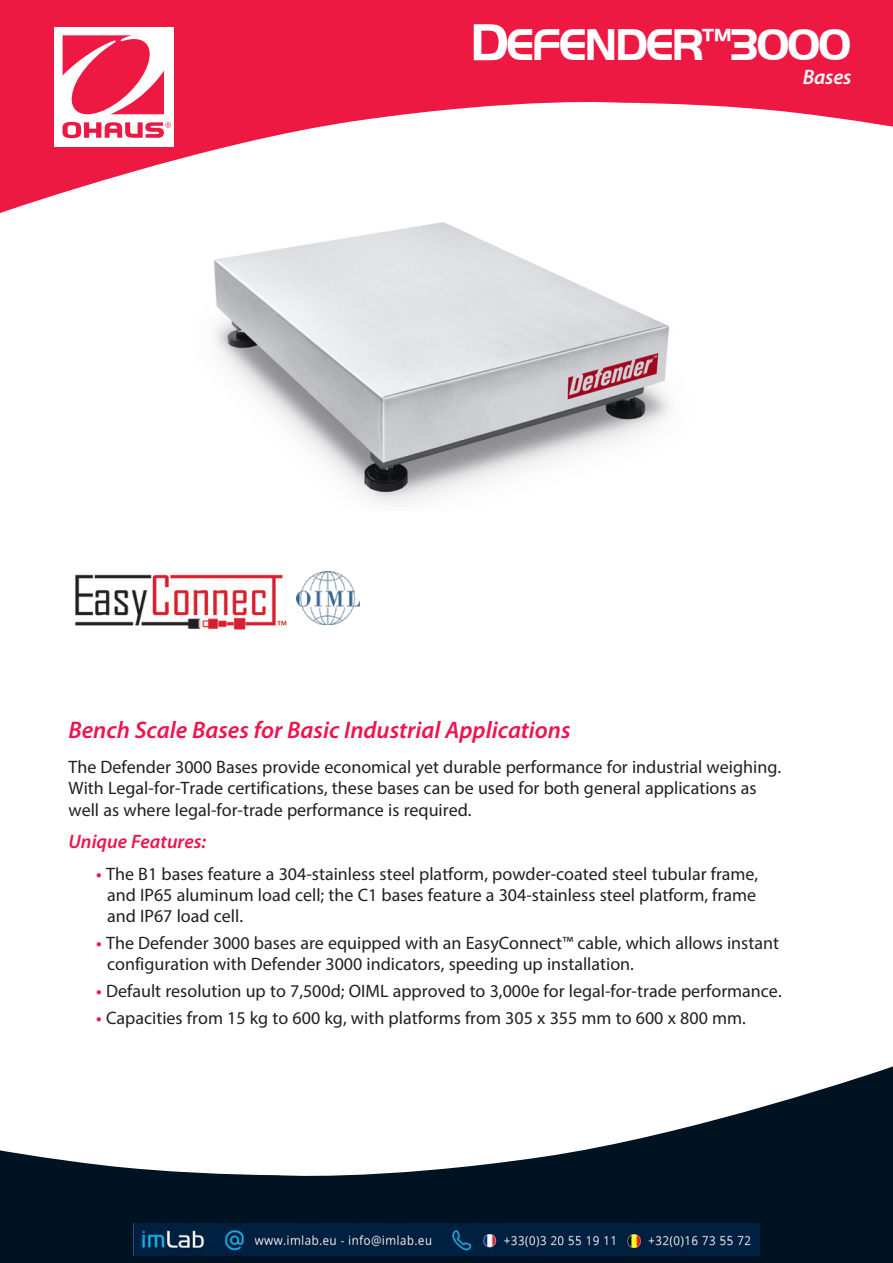
<style>
.page{position:relative;width:893px;height:1263px;background:#fff}
.page>*{position:absolute;margin:0;border:0;box-sizing:border-box;transform-origin:0 0}
.Cover_Product_Name{font:700 45.9px "Handel Got D";letter-spacing:-.05em;color:#fff}
.Cover_Headline_Text{font:italic 600 24px "Myriad Pro";color:#ed154e}
.Cover_Product_Sub_Ti{font:italic 600 21px "Myriad Pro";letter-spacing:-.01em;color:#fff}
.Cover_Standard_Featu{font:italic 600 19.5px "Myriad Pro";color:#ed154e}
.Cover_Bullet_Point_T{font:18px/21px "Myriad Pro";color:#231f20}
.Cover_Copy_Text{font:18px/21.6px "Myriad Pro";color:#231f20}
.s1{font-size:54px}
.s2{font-weight:600;color:#ed1943}
</style>
<div class="page">
<svg style="left:0;top:0;width:893px;height:213px;fill:#ed1943"></svg>
<div style="left:54px;top:27px;width:120px;height:119px;background:#fff"></div>
<svg style="left:62px;top:35px;width:109px;height:103px"></svg>
<svg style="left:0;top:1066px;width:893px;height:197px;fill:#001322"></svg>
<img style="left:74px;top:574px;width:213px;height:56px">
<img style="left:297px;top:572px;width:62px;height:53px">
<img style="left:110px;top:208px;width:648px;height:295px">
<img style="left:134px;top:1224px;width:625px;height:31px">
<p class="Cover_Product_Name" style="left:470px;top:19px;width:383px"><span class="s1">D</span>EFENDER<sup>™</sup>3000</p>
<p class="Cover_Product_Sub_Ti" style="left:803px;top:66px;width:50px">Bases</p>
<p class="Cover_Headline_Text" style="left:68px;top:717px;width:504px">Bench Scale Bases for Basic Industrial Applications</p>
<p class="Cover_Copy_Text" style="left:68px;top:755px;width:714px">The Defender 3000 Bases provide economical yet durable performance for industrial weighing.<br>With Legal-for-Trade certifications, these bases can be used for both general applications as well as where legal-for-trade performance is required.</p>
<p class="Cover_Standard_Featu" style="left:69px;top:830px;width:139px">Unique Features:</p>
<p class="Cover_Bullet_Point_T" style="left:107px;top:863px;width:653px;text-indent:-11px"><span class="s2">•</span> The B1 bases feature a 304-stainless steel platform, powder-coated steel tubular frame, and IP65 aluminum load cell; the C1 bases feature a 304-stainless steel platform, frame and IP67 load cell.</p>
<p class="Cover_Bullet_Point_T" style="left:107px;top:932px;width:673px;text-indent:-11px"><span class="s2">•</span> The Defender 3000 bases are equipped with an EasyConnect™ cable, which allows instant configuration with Defender 3000 indicators, speeding up installation.</p>
<p class="Cover_Bullet_Point_T" style="left:96px;top:980px;width:687px"><span class="s2">•</span> Default resolution up to 7,500d; OIML approved to 3,000e for legal-for-trade performance.</p>
<p class="Cover_Bullet_Point_T" style="left:96px;top:1007px;width:651px"><span class="s2">•</span> Capacities from 15 kg to 600 kg, with platforms from 305 x 355 mm to 600 x 800 mm.</p>
</div>
